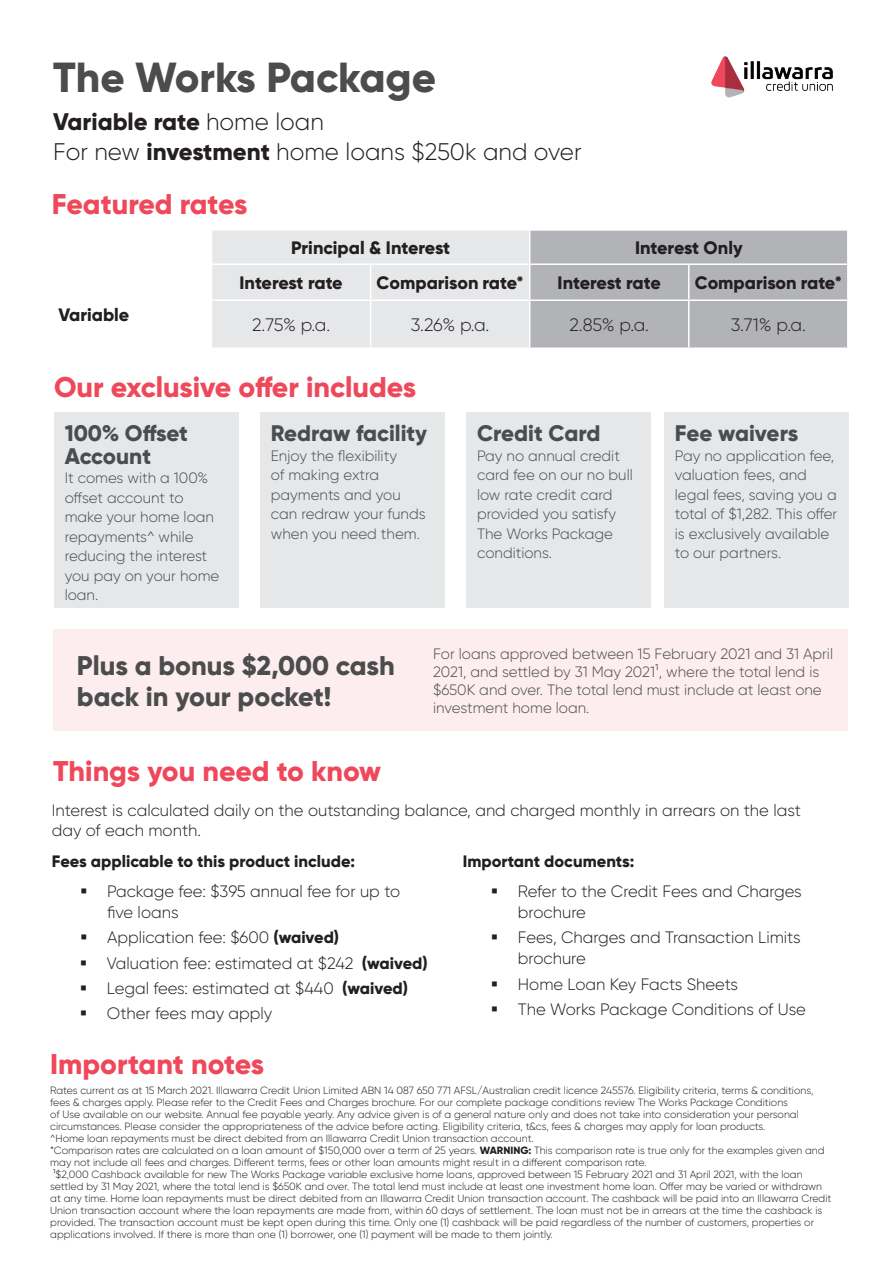
<style>
.page{position:relative;width:893px;height:1263px;background:#fff}
.page>*{position:absolute;margin:0;border:0;box-sizing:border-box;transform-origin:0 0}
.t1{font:800 42px "Gilroy";color:#4b4c4d}
.t2{font:800 28.5px "Gilroy";color:#ef485b}
.t3{font:800 27px/31.5px "Gilroy";color:#4b4c4d}
.t4{font:300 24px/30px "Gilroy";color:#231f20}
.t5{font:800 22.5px/22.5px "Gilroy";color:#4b4c4d}
.t6{font:800 18px "Gilroy";color:#231f20}
.t7{font:300 18px "Gilroy";letter-spacing:-.01em;color:#231f20}
.t8{font:300 16.5px/25.2px "Gilroy";color:#231f20}
.t9{font:800 16.5px "Gilroy";color:#231f20}
.t10{font:300 15px/19.5px "Gilroy";color:#4b4c4d}
.t11{font:300 10.5px/12px "Gilroy";color:#231f20}
.s1{font-weight:800}
</style>
<div class="page">
<img style="left:711px;top:56px;width:122px;height:41px">
<div style="left:54px;top:412px;width:184px;height:196px;background:#e6e7e9"></div>
<div style="left:260px;top:412px;width:185px;height:196px;background:#e6e7e9"></div>
<div style="left:466px;top:412px;width:185px;height:196px;background:#e6e7e9"></div>
<div style="left:664px;top:412px;width:185px;height:196px;background:#e6e7e9"></div>
<div style="left:53px;top:629px;width:795px;height:101px;background:#fdedee"></div>
<svg style="left:212px;top:231px;width:635px;height:116px;background:#cccdd0"></svg>
<hr style="left:529px;top:231px;width:1px;height:32px;background:#fff">
<hr style="left:212px;top:263px;width:159px;height:2px;background:#fff">
<hr style="left:371px;top:263px;width:159px;height:2px;background:#fff">
<hr style="left:530px;top:263px;width:159px;height:2px;background:#fff">
<hr style="left:689px;top:263px;width:160px;height:2px;background:#fff">
<hr style="left:370px;top:265px;width:1px;height:34px;background:#fff">
<hr style="left:529px;top:265px;width:1px;height:34px;background:#fff">
<hr style="left:688px;top:265px;width:1px;height:34px;background:#fff">
<hr style="left:212px;top:299px;width:159px;height:2px;background:#fff">
<hr style="left:371px;top:299px;width:159px;height:2px;background:#fff">
<hr style="left:370px;top:301px;width:1px;height:46px;background:#fff">
<hr style="left:530px;top:299px;width:159px;height:2px;background:#fff">
<hr style="left:529px;top:301px;width:1px;height:46px;background:#fff">
<hr style="left:689px;top:299px;width:160px;height:2px;background:#fff">
<hr style="left:688px;top:301px;width:1px;height:46px;background:#fff">
<h1 class="t1" style="left:53px;top:51px;width:384px">The Works Package</h1>
<h3 class="t4" style="left:53px;top:106px;width:530px"><span class="s1">Variable rate</span> home loan<br>For new <span class="s1">investment</span> home loans $250k and over</h3>
<h2 class="t2" style="left:52px;top:186px;width:197px">Featured rates</h2>
<h3 class="t6" style="left:59px;top:303px;width:72px">Variable</h3>
<h3 class="t6" style="left:291px;top:237px;width:160px">Principal &amp; Interest</h3>
<h3 class="t6" style="left:635px;top:237px;width:109px">Interest Only</h3>
<h3 class="t6" style="left:239px;top:272px;width:105px">Interest rate</h3>
<h3 class="t6" style="left:377px;top:272px;width:149px">Comparison rate*</h3>
<h3 class="t6" style="left:558px;top:272px;width:105px">Interest rate</h3>
<h3 class="t6" style="left:695px;top:272px;width:149px">Comparison rate*</h3>
<h3 class="t7" style="left:252px;top:314px;width:80px">2.75% p.a.</h3>
<h3 class="t7" style="left:411px;top:314px;width:80px">3.26% p.a.</h3>
<h3 class="t7" style="left:569px;top:314px;width:81px">2.85% p.a.</h3>
<h3 class="t7" style="left:731px;top:314px;width:77px">3.71% p.a.</h3>
<h2 class="t2" style="left:54px;top:369px;width:364px">Our exclusive offer includes</h2>
<h3 class="t5" style="left:65px;top:422px;width:125px">100% Offset<br>Account</h3>
<h3 class="t10" style="left:65px;top:468px;width:156px">It comes with a 100% offset account to make your home loan repayments^ while reducing the interest you pay on your home loan.</h3>
<h3 class="t5" style="left:271px;top:422px;width:158px">Redraw facility</h3>
<h3 class="t10" style="left:271px;top:445px;width:156px">Enjoy the flexibility<br>of making extra payments and you can redraw your funds when you need them.</h3>
<h3 class="t5" style="left:477px;top:422px;width:125px">Credit Card</h3>
<h3 class="t10" style="left:477px;top:445px;width:157px">Pay no annual credit card fee on our no bull low rate credit card provided you satisfy<br>The Works Package conditions.</h3>
<h3 class="t5" style="left:675px;top:422px;width:125px">Fee waivers</h3>
<h3 class="t10" style="left:675px;top:445px;width:164px">Pay no application fee, valuation fees, and legal fees, saving you a total of $1,282. This offer is exclusively available to our partners.</h3>
<h3 class="t3" style="left:77px;top:649px;width:319px">Plus a bonus $2,000 cash back in your pocket!</h3>
<h3 class="t10" style="left:433px;top:645px;width:401px;line-height:18px">For loans approved between 15 February 2021 and 31 April 2021, and settled by 31 May 20211, where the total lend is $650K and over. The total lend must include at least one investment home loan.</h3>
<h2 class="t2" style="left:53px;top:753px;width:329px">Things you need to know</h2>
<h3 class="t8" style="left:52px;top:801px;width:751px;line-height:19.5px">Interest is calculated daily on the outstanding balance, and charged monthly in arrears on the last day of each month.</h3>
<h3 class="t9" style="left:52px;top:851px;width:305px">Fees applicable to this product include:</h3>
<h3 class="t8" style="left:107px;top:881px;width:295px;line-height:21px">Package fee: $395 annual fee for up to five loans</h3>
<h3 class="t8" style="left:107px;top:925px;width:322px">Application fee: $600 <span class="s1">(waived)<br></span>Valuation fee: estimated at $242 <span class="s1">(waived)<br></span>Legal fees: estimated at $440 <span class="s1">(waived)<br></span>Other fees may apply</h3>
<h3 class="t9" style="left:463px;top:851px;width:173px">Important documents:</h3>
<h3 class="t8" style="left:518px;top:881px;width:285px;line-height:21px">Refer to the Credit Fees and Charges brochure</h3>
<h3 class="t8" style="left:518px;top:927px;width:284px;line-height:21px">Fees, Charges and Transaction Limits brochure</h3>
<h3 class="t8" style="left:518px;top:971px;width:289px">Home Loan Key Facts Sheets<br>The Works Package Conditions of Use</h3>
<h2 class="t2" style="left:50px;top:1046px;width:215px">Important notes</h2>
<p class="t11" style="left:50px;top:1084px;width:783px">Rates current as at 15 March 2021. Illawarra Credit Union Limited ABN 14 087 650 771 AFSL/Australian credit licence 245576. Eligibility criteria, terms &amp; conditions, fees &amp; charges apply. Please refer to the Credit Fees and Charges brochure. For our complete package conditions review The Works Package Conditions<br>of Use available on our website. Annual fee payable yearly. Any advice given is of a general nature only and does not take into consideration your personal circumstances. Please consider the appropriateness of the advice before acting. Eligibility criteria, t&amp;cs, fees &amp; charges may apply for loan products.<br>^Home loan repayments must be direct debited from an Illawarra Credit Union transaction account.<br>*Comparison rates are calculated on a loan amount of $150,000 over a term of 25 years. <span class="s1">WARNING:</span> This comparison rate is true only for the examples given and may not include all fees and charges. Different terms, fees or other loan amounts might result in a different comparison rate.<br>1$2,000 Cashback available for new The Works Package variable exclusive home loans, approved between 15 February 2021 and 31 April 2021, with the loan settled by 31 May 2021, where the total lend is $650K and over. The total lend must include at least one investment home loan. Offer may be varied or withdrawn at any time. Home loan repayments must be direct debited from an Illawarra Credit Union transaction account. The cashback will be paid into an Illawarra Credit Union transaction account where the loan repayments are made from, within 60 days of settlement. The loan must not be in arrears at the time the cashback is provided. The transaction account must be kept open during this time. Only one (1) cashback will be paid regardless of the number of customers, properties or applications involved. If there is more than one (1) borrower, one (1) payment will be made to them jointly.</p>
</div>
